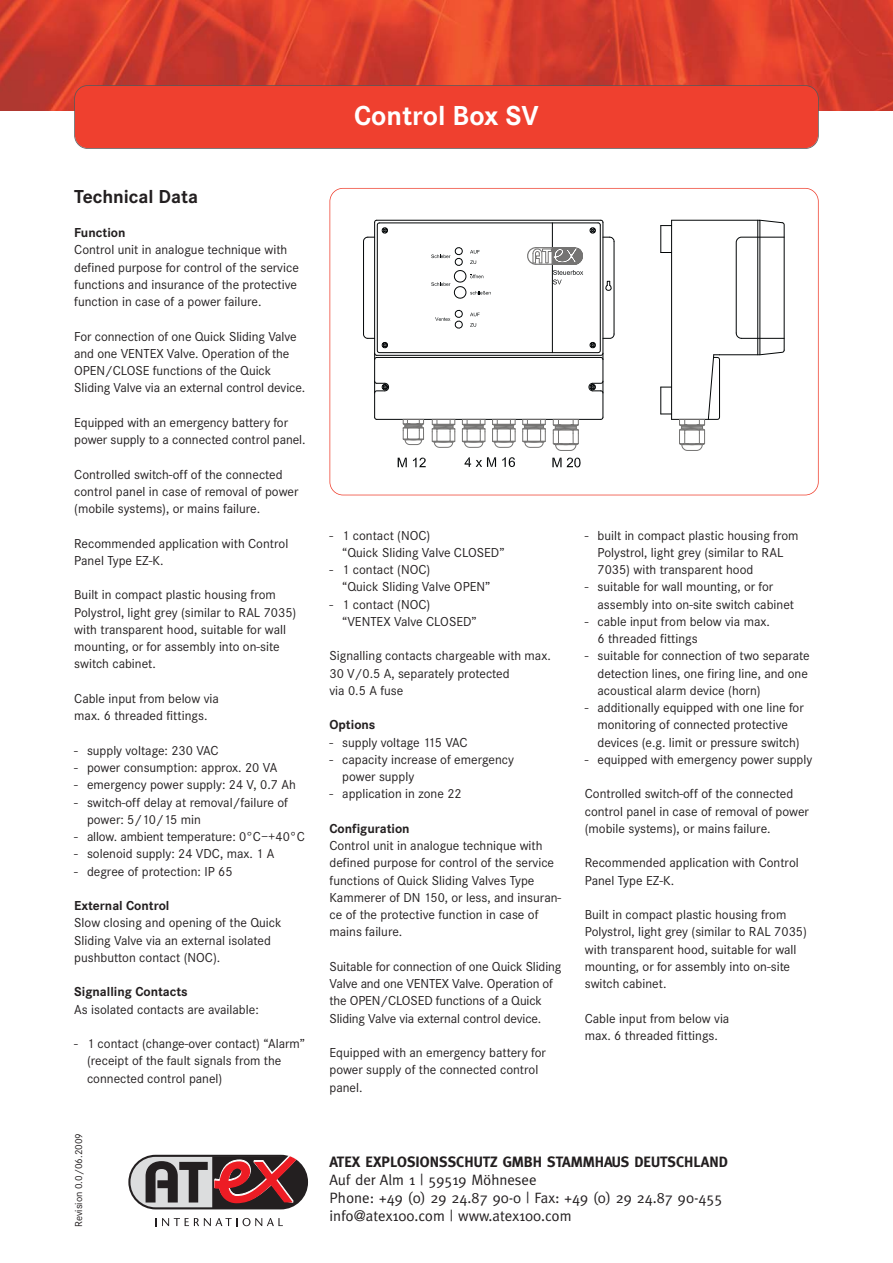
<style>
.page{position:relative;width:893px;height:1263px;background:#fff}
.page>*{position:absolute;margin:0;border:0;box-sizing:border-box;transform-origin:0 0}
.t1{font:700 28.5px "Corporate S";color:#fff}
.t2{font:700 19.5px "Corporate S";color:#231f20}
.t3{font:15px/18px "Meta";color:#231f20}
.t4{font:700 15px "Meta";color:#231f20}
.t5{font:13.5px/17.2px "Corporate S";color:#231f20}
.t6{font:700 13.5px "Corporate S";color:#231f20}
.t7{font:10.5px "Corporate S";color:#231f20}
</style>
<div class="page">
<img style="left:0;top:0;width:892px;height:111px">
<svg style="left:660px;top:219px;width:125px;height:232px"></svg>
<hr style="left:602px;top:222px;width:1px;height:195px;background:#020506">
<hr style="left:374px;top:222px;width:1px;height:195px;background:#020506">
<hr style="left:377px;top:419px;width:223px;height:1px;background:#020506">
<svg style="left:588px;top:380px;width:15px;height:14px"></svg>
<svg style="left:374px;top:380px;width:15px;height:14px"></svg>
<svg style="left:431px;top:419px;width:149px;height:32px"></svg>
<svg style="left:363px;top:219px;width:251px;height:141px"></svg>
<svg style="left:402px;top:419px;width:23px;height:26px"></svg>
<svg style="left:397px;top:458px;width:10px;height:9px"></svg>
<svg style="left:413px;top:458px;width:13px;height:9px"></svg>
<svg style="left:464px;top:457px;width:32px;height:10px"></svg>
<svg style="left:502px;top:457px;width:13px;height:10px"></svg>
<svg style="left:552px;top:458px;width:28px;height:10px"></svg>
<div style="left:329px;top:188px;width:489px;height:307px;border:2px solid #ef402f;border-radius:14px"></div>
<div style="left:75px;top:86px;width:743px;height:62px;background:#ef402f;border-radius:13px"></div>
<div style="left:74px;top:85px;width:744px;height:64px;border:2px solid #58595b;border-radius:14px"></div>
<svg style="left:155px;top:1218px;width:128px;height:8px"></svg>
<div style="left:129px;top:1156px;width:178px;height:52px;background:#dcddde;border-radius:26px"></div>
<div style="left:128px;top:1155px;width:180px;height:54px;border:2px solid #231f20;border-radius:26px"></div>
<svg style="left:145px;top:1156px;width:162px;height:52px"></svg>
<h1 class="t1" style="left:354px;top:105px;width:186px">Control Box SV</h1>
<h2 class="t2" style="left:74px;top:189px;width:125px">Technical Data</h2>
<p class="t6" style="left:74px;top:228px;width:53px">Function</p>
<p class="t5" style="left:74px;top:243px;width:226px">Control unit in analogue technique with defined purpose for control of the service functions and insurance of the protective function in case of a power failure.</p>
<p class="t5" style="left:74px;top:329px;width:233px">For connection of one Quick Sliding Valve and one VENTEX Valve. Operation of the OPEN/CLOSE functions of the Quick Sliding Valve via an external control device.</p>
<p class="t5" style="left:74px;top:415px;width:233px">Equipped with an emergency battery for power supply to a connected control panel.</p>
<p class="t5" style="left:74px;top:467px;width:226px">Controlled switch-off of the connected control panel in case of removal of power (mobile systems), or mains failure.</p>
<p class="t5" style="left:74px;top:536px;width:215px">Recommended application with Control<br>Panel Type EZ-K.</p>
<p class="t5" style="left:74px;top:588px;width:223px">Built in compact plastic housing from Polystrol, light grey (similar to RAL 7035) with transparent hood, suitable for wall mounting, or for assembly into on-site switch cabinet.</p>
<p class="t5" style="left:74px;top:691px;width:146px">Cable input from below via max. 6 threaded fittings.</p>
<p class="t5" style="left:74px;top:743px;width:146px">- supply voltage: 230 VAC</p>
<p class="t5" style="left:74px;top:760px;width:205px">- power consumption: approx. 20 VA</p>
<p class="t5" style="left:74px;top:777px;width:223px">- emergency power supply: 24 V, 0.7 Ah</p>
<p class="t5" style="left:87px;top:795px;width:202px;text-indent:-13px">- switch-off delay at removal/failure of power: 5/10/15 min</p>
<p class="t5" style="left:74px;top:829px;width:232px">- allow. ambient temperature: 0°C–+40°C</p>
<p class="t5" style="left:74px;top:846px;width:202px">- solenoid supply: 24 VDC, max. 1 A</p>
<p class="t5" style="left:74px;top:864px;width:160px">- degree of protection: IP 65</p>
<p class="t6" style="left:74px;top:900px;width:97px">External Control</p>
<p class="t5" style="left:74px;top:915px;width:209px">Slow closing and opening of the Quick<br>Sliding Valve via an external isolated pushbutton contact (NOC).</p>
<p class="t6" style="left:74px;top:987px;width:115px">Signalling Contacts</p>
<p class="t5" style="left:74px;top:1002px;width:186px">As isolated contacts are available:</p>
<p class="t5" style="left:87px;top:1036px;width:220px;text-indent:-13px">- 1 contact (change-over contact) “Alarm” (receipt of the fault signals from the connected control panel)</p>
<p class="t7" style="left:75px;top:1227px;width:95px;rotate:-90deg">Revision 0.0/06.2009</p>
<p class="t5" style="left:342px;top:528px;width:164px;text-indent:-13px">- 1 contact (NOC)<br>“Quick Sliding Valve CLOSED”</p>
<p class="t5" style="left:342px;top:562px;width:150px;text-indent:-13px">- 1 contact (NOC)<br>“Quick Sliding Valve OPEN”</p>
<p class="t5" style="left:342px;top:597px;width:136px;text-indent:-13px">- 1 contact (NOC) “VENTEX Valve CLOSED”</p>
<p class="t5" style="left:329px;top:649px;width:223px">Signalling contacts chargeable with max.<br>30 V/0.5 A, separately protected<br>via 0.5 A fuse</p>
<p class="t6" style="left:329px;top:720px;width:48px">Options</p>
<p class="t5" style="left:329px;top:735px;width:140px">- supply voltage 115 VAC</p>
<p class="t5" style="left:342px;top:752px;width:173px;text-indent:-13px">- capacity increase of emergency power supply</p>
<p class="t5" style="left:329px;top:787px;width:134px">- application in zone 22</p>
<p class="t6" style="left:329px;top:823px;width:82px">Configuration</p>
<p class="t5" style="left:329px;top:838px;width:233px">Control unit in analogue technique with defined purpose for control of the service functions of Quick Sliding Valves Type Kammerer of DN 150, or less, and insuran&shy;ce of the protective function in case of mains failure.</p>
<p class="t5" style="left:329px;top:959px;width:233px">Suitable for connection of one Quick Sliding Valve and one VENTEX Valve. Operation of the OPEN/CLOSED functions of a Quick Sliding Valve via external control device.</p>
<p class="t5" style="left:329px;top:1045px;width:218px">Equipped with an emergency battery for power supply of the connected control panel.</p>
<p class="t5" style="left:597px;top:528px;width:203px;text-indent:-13px">- built in compact plastic housing from<br>Polystrol, light grey (similar to RAL<br>7035) with transparent hood</p>
<p class="t5" style="left:597px;top:580px;width:198px;text-indent:-13px">- suitable for wall mounting, or for assembly into on-site switch cabinet</p>
<p class="t5" style="left:597px;top:614px;width:174px;text-indent:-13px">- cable input from below via max.<br>6 threaded fittings</p>
<p class="t5" style="left:597px;top:649px;width:214px;text-indent:-13px">- suitable for connection of two separate detection lines, one firing line, and one acoustical alarm device (horn)</p>
<p class="t5" style="left:597px;top:700px;width:208px;text-indent:-13px">- additionally equipped with one line for monitoring of connected protective devices (e.g. limit or pressure switch)</p>
<p class="t5" style="left:584px;top:752px;width:229px">- equipped with emergency power supply</p>
<p class="t5" style="left:584px;top:787px;width:226px">Controlled switch-off of the connected control panel in case of removal of power (mobile systems), or mains failure.</p>
<p class="t5" style="left:584px;top:856px;width:215px">Recommended application with Control<br>Panel Type EZ-K.</p>
<p class="t5" style="left:584px;top:907px;width:223px">Built in compact plastic housing from Polystrol, light grey (similar to RAL 7035) with transparent hood, suitable for wall mounting, or for assembly into on-site switch cabinet.</p>
<p class="t5" style="left:584px;top:1011px;width:146px">Cable input from below via max. 6 threaded fittings.</p>
<p class="t4" style="left:329px;top:1155px;width:400px">ATEX EXPLOSIONSSCHUTZ GMBH STAMMHAUS DEUTSCHLAND</p>
<p class="t3" style="left:329px;top:1171px;width:394px">Auf der Alm 1 | 59519 Möhnesee<br>Phone: +49 (0) 29 24.87 90-0 | Fax: +49 (0) 29 24.87 90-455 info@atex100.com | www.atex100.com</p>
</div>
